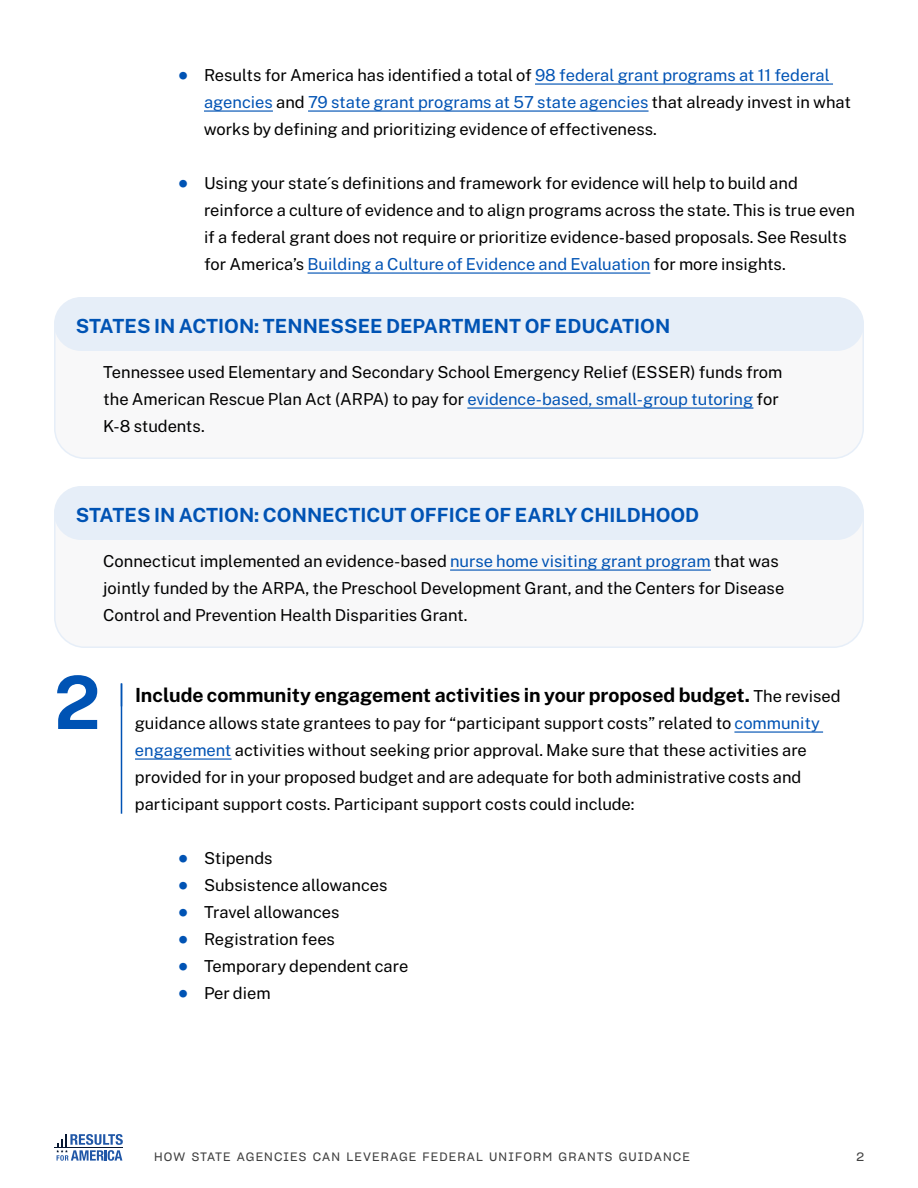
<style>
.page{position:relative;width:918px;height:1188px;background:#fff}
.page>*{position:absolute;margin:0;border:0;box-sizing:border-box;transform-origin:0 0}
.t1{font:700 73.5px "Public Sans";color:#0053b4}
.t2{font:700 19.5px "Public Sans";color:#0053b4}
.t3{font:700 19.5px "Public Sans";color:#000}
.t4{font:16.5px/27px "Public Sans";color:#000}
.t5{font:12px "Sharp Grotesk Book 20";letter-spacing:.095em;color:#404040}
.s1{font-size:39px;color:#0053b4}
.s2{color:#0053b4}
.s3{font-weight:400;font-size:16.5px}
</style>
<div class="page">
<hr style="left:54px;top:1147px;width:69px;height:1px;background:#081832">
<svg style="left:56px;top:1134px;width:67px;height:27px"></svg>
<hr style="left:535px;top:83px;width:298px;height:2px;background:#0053b4">
<hr style="left:204px;top:110px;width:69px;height:2px;background:#0053b4">
<hr style="left:308px;top:110px;width:341px;height:2px;background:#0053b4">
<hr style="left:308px;top:272px;width:342px;height:2px;background:#0053b4">
<hr style="left:121px;top:683px;width:1px;height:131px;background:#0053b4">
<hr style="left:734px;top:731px;width:89px;height:2px;background:#0053b4">
<hr style="left:135px;top:758px;width:97px;height:2px;background:#0053b4">
<div style="left:55px;top:298px;width:808px;height:160px;background:#f8f8f9;border-radius:30px"></div>
<hr style="left:467px;top:407px;width:286px;height:2px;background:#0053b4">
<div style="left:54px;top:297px;width:810px;height:162px;border:2px solid #e6eef8;border-radius:30px"></div>
<div style="left:55px;top:487px;width:808px;height:160px;background:#f8f8f9;border-radius:30px"></div>
<hr style="left:450px;top:569px;width:261px;height:2px;background:#0053b4">
<div style="left:54px;top:486px;width:810px;height:162px;border:2px solid #e6eef8;border-radius:30px"></div>
<div style="left:54px;top:297px;width:810px;height:54px;background:#e6eef8;border-radius:27px"></div>
<div style="left:54px;top:486px;width:810px;height:54px;background:#e6eef8;border-radius:27px"></div>
<p class="t4" style="left:204px;top:61px;width:649px;text-indent:-27px"><span class="s1">•</span> Results for America has identified a total of <span class="s2">98 federal grant programs at 11 federal agencies</span> and <span class="s2">79 state grant programs at 57 state agencies</span> that already invest in what works by defining and prioritizing evidence of effectiveness.</p>
<p class="t4" style="left:204px;top:169px;width:652px;text-indent:-27px"><span class="s1">•</span> Using your state´s definitions and framework for evidence will help to build and reinforce a culture of evidence and to align programs across the state. This is true even if a federal grant does not require or prioritize evidence-based proposals. See Results for America’s <span class="s2">Building a Culture of Evidence and Evaluation</span> for more insights.</p>
<p class="t2" style="left:76px;top:312px;width:596px">STATES IN ACTION: TENNESSEE DEPARTMENT OF EDUCATION</p>
<p class="t4" style="left:103px;top:358px;width:681px">Tennessee used Elementary and Secondary School Emergency Relief (ESSER) funds from the American Rescue Plan Act (ARPA) to pay for <span class="s2">evidence-based, small-group tutoring</span> for<br>K-8 students.</p>
<p class="t2" style="left:76px;top:501px;width:625px">STATES IN ACTION: CONNECTICUT OFFICE OF EARLY CHILDHOOD</p>
<p class="t4" style="left:103px;top:547px;width:683px">Connecticut implemented an evidence-based <span class="s2">nurse home visiting grant program</span> that was jointly funded by the ARPA, the Preschool Development Grant, and the Centers for Disease<br>Control and Prevention Health Disparities Grant.</p>
<h1 class="t1" style="left:54px;top:649px;width:48px">2</h1>
<p class="t3" style="left:135px;top:681px;width:707px">Include community engagement activities in your proposed budget. <span class="s3">The revised</span></p>
<p class="t4" style="left:135px;top:709px;width:686px">guidance allows state grantees to pay for “participant support costs” related to <span class="s2">community engagement</span> activities without seeking prior approval. Make sure that these activities are provided for in your proposed budget and are adequate for both administrative costs and participant support costs. Participant support costs could include:</p>
<p class="t4" style="left:177px;top:844px;width:97px"><span class="s1">•</span> Stipends</p>
<p class="t4" style="left:177px;top:871px;width:212px"><span class="s1">•</span> Subsistence allowances</p>
<p class="t4" style="left:177px;top:898px;width:164px"><span class="s1">•</span> Travel allowances</p>
<p class="t4" style="left:177px;top:925px;width:160px"><span class="s1">•</span> Registration fees</p>
<p class="t4" style="left:177px;top:952px;width:233px"><span class="s1">•</span> Temporary dependent care</p>
<p class="t4" style="left:177px;top:979px;width:95px"><span class="s1">•</span> Per diem</p>
<p class="t5" style="left:154px;top:1147px;width:537px">HOW STATE AGENCIES CAN LEVERAGE FEDERAL UNIFORM GRANTS GUIDANCE</p>
<p class="t5" style="left:856px;top:1147px;width:9px">2</p>
</div>
